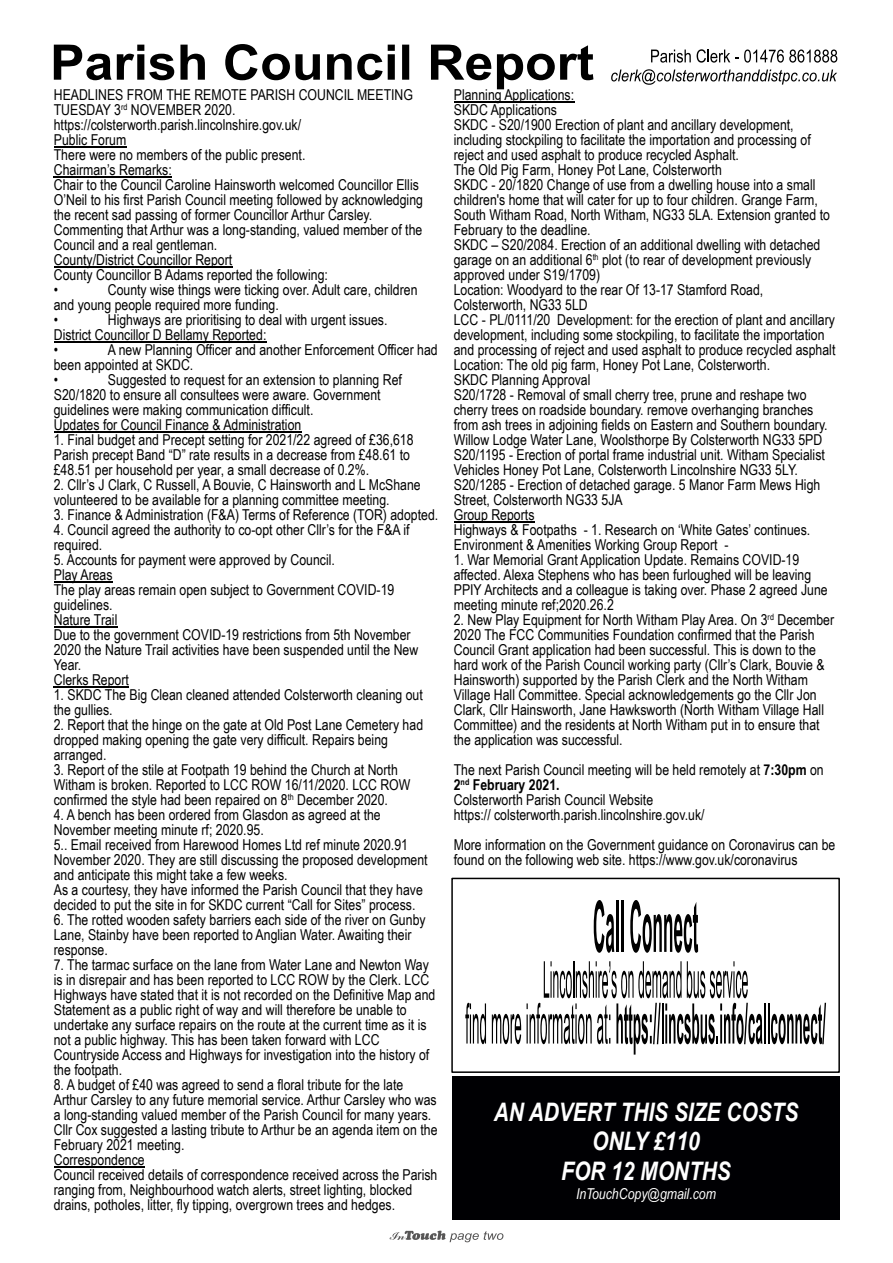
<style>
.page{position:relative;width:893px;height:1263px;background:#fff}
.page>*{position:absolute;margin:0;border:0;box-sizing:border-box;transform-origin:0 0}
.t1{font:italic 700 25.5px/29.2px "Arial Narrow";color:#fff;text-align:center}
.t2{font:15px/15px "Arial Narrow";color:#000}
.t3{font:italic 15px "Arial Narrow";color:#fff}
.s1{font-weight:700}
</style>
<div class="page">
<svg style="left:390px;top:1231px;width:113px;height:11px"></svg>
<svg style="left:54px;top:44px;width:539px;height:45px"></svg>
<svg style="left:651px;top:50px;width:40px;height:13px"></svg>
<svg style="left:697px;top:49px;width:140px;height:14px"></svg>
<svg style="left:611px;top:69px;width:226px;height:16px"></svg>
<hr style="left:54px;top:147px;width:72px;height:1px;background:#000">
<hr style="left:54px;top:177px;width:118px;height:1px;background:#000">
<hr style="left:54px;top:267px;width:178px;height:1px;background:#000">
<hr style="left:54px;top:342px;width:212px;height:1px;background:#000">
<hr style="left:54px;top:432px;width:247px;height:1px;background:#000">
<hr style="left:54px;top:582px;width:59px;height:1px;background:#000">
<hr style="left:54px;top:627px;width:63px;height:1px;background:#000">
<hr style="left:54px;top:687px;width:75px;height:1px;background:#000">
<hr style="left:54px;top:1167px;width:91px;height:1px;background:#000">
<hr style="left:454px;top:102px;width:120px;height:1px;background:#000">
<hr style="left:454px;top:522px;width:80px;height:1px;background:#000">
<svg style="left:594px;top:900px;width:20px;height:53px"></svg>
<hr style="left:616px;top:901px;width:2px;height:51px;background:#000">
<hr style="left:621px;top:901px;width:2px;height:51px;background:#000">
<svg style="left:630px;top:900px;width:68px;height:53px"></svg>
<svg style="left:465px;top:1003px;width:21px;height:41px"></svg>
<svg style="left:492px;top:1014px;width:29px;height:30px"></svg>
<svg style="left:527px;top:961px;width:235px;height:93px"></svg>
<hr style="left:764px;top:1003px;width:2px;height:40px;background:#000">
<hr style="left:768px;top:1003px;width:1px;height:40px;background:#000">
<svg style="left:771px;top:1003px;width:55px;height:41px"></svg>
<div style="left:451px;top:878px;width:389px;height:195px;border:2px solid #000"></div>
<div style="left:452px;top:1076px;width:387px;height:144px;background:#000003"></div>
<p class="t2" style="left:54px;top:89px;width:371px">HEADLINES FROM THE REMOTE PARISH COUNCIL MEETING TUESDAY 3<sup>rd</sup> NOVEMBER 2020. https://colsterworth.parish.lincolnshire.gov.uk/<br>Public Forum<br>There were no members of the public present.<br>Chairman’s Remarks:<br>Chair to the Council Caroline Hainsworth welcomed Councillor Ellis O’Neil to his first Parish Council meeting followed by acknowledging the recent sad passing of former Councillor Arthur Carsley.<br>Commenting that Arthur was a long-standing, valued member of the Council and a real gentleman.<br>County/District Councillor Report<br>County Councillor B Adams reported the following:<br>•</p>
<p class="t2" style="left:54px;top:284px;width:365px;text-indent:54px">County wise things were ticking over. Adult care, children and young people required more funding.<br>•</p>
<p class="t2" style="left:54px;top:314px;width:335px;text-indent:54px">Highways are prioritising to deal with urgent issues.<br>District Councillor D Bellamy Reported:<br>•</p>
<p class="t2" style="left:54px;top:344px;width:385px;text-indent:54px">A new Planning Officer and another Enforcement Officer had been appointed at SKDC.<br>•</p>
<p class="t2" style="left:54px;top:374px;width:350px;text-indent:54px">Suggested to request for an extension to planning Ref S20/1820 to ensure all consultees were aware. Government guidelines were making communication difficult.<br>Updates for Council Finance &amp; Administration</p>
<p class="t2" style="left:54px;top:434px;width:361px">1. Final budget and Precept setting for 2021/22 agreed of £36,618<br>Parish precept Band “D” rate results in a decrease from £48.61 to £48.51 per household per year, a small decrease of 0.2%.</p>
<p class="t2" style="left:54px;top:479px;width:368px">2. Cllr’s J Clark, C Russell, A Bouvie, C Hainsworth and L McShane volunteered to be available for a planning committee meeting.</p>
<p class="t2" style="left:54px;top:509px;width:386px">3. Finance &amp; Administration (F&amp;A) Terms of Reference (TOR) adopted.</p>
<p class="t2" style="left:54px;top:524px;width:357px">4. Council agreed the authority to co-opt other Cllr’s for the F&amp;A if required.</p>
<p class="t2" style="left:54px;top:554px;width:366px">5. Accounts for payment were approved by Council.<br>Play Areas<br>The play areas remain open subject to Government COVID-19 guidelines.<br>Nature Trail<br>Due to the government COVID-19 restrictions from 5th November<br>2020 the Nature Trail activities have been suspended until the New<br>Year.<br>Clerks Report</p>
<p class="t2" style="left:54px;top:689px;width:371px">1. SKDC The Big Clean cleaned attended Colsterworth cleaning out the gullies.</p>
<p class="t2" style="left:54px;top:719px;width:371px">2. Report that the hinge on the gate at Old Post Lane Cemetery had dropped making opening the gate very difficult. Repairs being arranged.</p>
<p class="t2" style="left:54px;top:764px;width:358px">3. Report of the stile at Footpath 19 behind the Church at North<br>Witham is broken. Reported to LCC ROW 16/11/2020. LCC ROW confirmed the style had been repaired on 8<sup>th</sup> December 2020.</p>
<p class="t2" style="left:54px;top:809px;width:375px">4. A bench has been ordered from Glasdon as agreed at the November meeting minute rf; 2020.95.<br>5.. Email received from Harewood Homes Ltd ref minute 2020.91<br>November 2020. They are still discussing the proposed development and anticipate this might take a few weeks.<br>As a courtesy, they have informed the Parish Council that they have decided to put the site in for SKDC current “Call for Sites” process.</p>
<p class="t2" style="left:54px;top:914px;width:373px">6. The rotted wooden safety barriers each side of the river on Gunby<br>Lane, Stainby have been reported to Anglian Water. Awaiting their response.</p>
<p class="t2" style="left:54px;top:959px;width:383px">7. The tarmac surface on the lane from Water Lane and Newton Way is in disrepair and has been reported to LCC ROW by the Clerk. LCC Highways have stated that it is not recorded on the Definitive Map and Statement as a public right of way and will therefore be unable to undertake any surface repairs on the route at the current time as it is not a public highway. This has been taken forward with LCC Countryside Access and Highways for investigation into the history of the footpath.</p>
<p class="t2" style="left:54px;top:1079px;width:385px">8. A budget of £40 was agreed to send a floral tribute for the late Arthur Carsley to any future memorial service. Arthur Carsley who was a long-standing valued member of the Parish Council for many years.<br>Cllr Cox suggested a lasting tribute to Arthur be an agenda item on the February 2021 meeting.<br>Correspondence<br>Council received details of correspondence received across the Parish ranging from, Neighbourhood watch alerts, street lighting, blocked drains, potholes, litter, fly tipping, overgrown trees and hedges.</p>
<p class="t2" style="left:454px;top:89px;width:383px">Planning Applications:<br>SKDC Applications<br>SKDC - S20/1900 Erection of plant and ancillary development, including stockpiling to facilitate the importation and processing of reject and used asphalt to produce recycled Asphalt.<br>The Old Pig Farm, Honey Pot Lane, Colsterworth<br>SKDC - 20/1820 Change of use from a dwelling house into a small children's home that will cater for up to four children. Grange Farm, South Witham Road, North Witham, NG33 5LA. Extension granted to February to the deadline.<br>SKDC – S20/2084. Erection of an additional dwelling with detached garage on an additional 6<sup>th</sup> plot (to rear of development previously approved under S19/1709)<br>Location: Woodyard to the rear Of 13-17 Stamford Road, Colsterworth, NG33 5LD<br>LCC - PL/0111/20 Development: for the erection of plant and ancillary development, including some stockpiling, to facilitate the importation and processing of reject and used asphalt to produce recycled asphalt Location: The old pig farm, Honey Pot Lane, Colsterworth.<br>SKDC Planning Approval<br>S20/1728 - Removal of small cherry tree, prune and reshape two cherry trees on roadside boundary. remove overhanging branches from ash trees in adjoining fields on Eastern and Southern boundary.<br>Willow Lodge Water Lane, Woolsthorpe By Colsterworth NG33 5PD S20/1195 - Erection of portal frame industrial unit. Witham Specialist Vehicles Honey Pot Lane, Colsterworth Lincolnshire NG33 5LY.<br>S20/1285 - Erection of detached garage. 5 Manor Farm Mews High Street, Colsterworth NG33 5JA<br>Group Reports<br>Highways &amp; Footpaths - 1. Research on ‘White Gates’ continues.<br>Environment &amp; Amenities Working Group Report -</p>
<p class="t2" style="left:454px;top:554px;width:375px">1. War Memorial Grant Application Update. Remains COVID-19 affected. Alexa Stephens who has been furloughed will be leaving PPIY Architects and a colleague is taking over. Phase 2 agreed June meeting minute ref;2020.26.2</p>
<p class="t2" style="left:454px;top:614px;width:382px">2. New Play Equipment for North Witham Play Area. On 3<sup>rd</sup> December 2020 The FCC Communities Foundation confirmed that the Parish Council Grant application had been successful. This is down to the hard work of the Parish Council working party (Cllr’s Clark, Bouvie &amp; Hainsworth) supported by the Parish Clerk and the North Witham Village Hall Committee. Special acknowledgements go the Cllr Jon Clark, Cllr Hainsworth, Jane Hawksworth (North Witham Village Hall Committee) and the residents at North Witham put in to ensure that the application was successful.</p>
<p class="t2" style="left:454px;top:764px;width:371px">The next Parish Council meeting will be held remotely at <span class="s1">7:30pm</span> on <span class="s1">2</span><sup>nd</sup> <span class="s1">February 2021.<br></span>Colsterworth Parish Council Website<br>https:// colsterworth.parish.lincolnshire.gov.uk/</p>
<p class="t2" style="left:454px;top:839px;width:383px">More information on the Government guidance on Coronavirus can be found on the following web site. https://www.gov.uk/coronavirus</p>
<h1 class="t1" style="left:494px;top:1100px;width:306px">AN ADVERT THIS SIZE COSTS<br>ONLY £110<br>FOR 12 MONTHS</h1>
<p class="t3" style="left:576px;top:1188px;width:142px">InTouchCopy@gmail.com</p>
</div>
